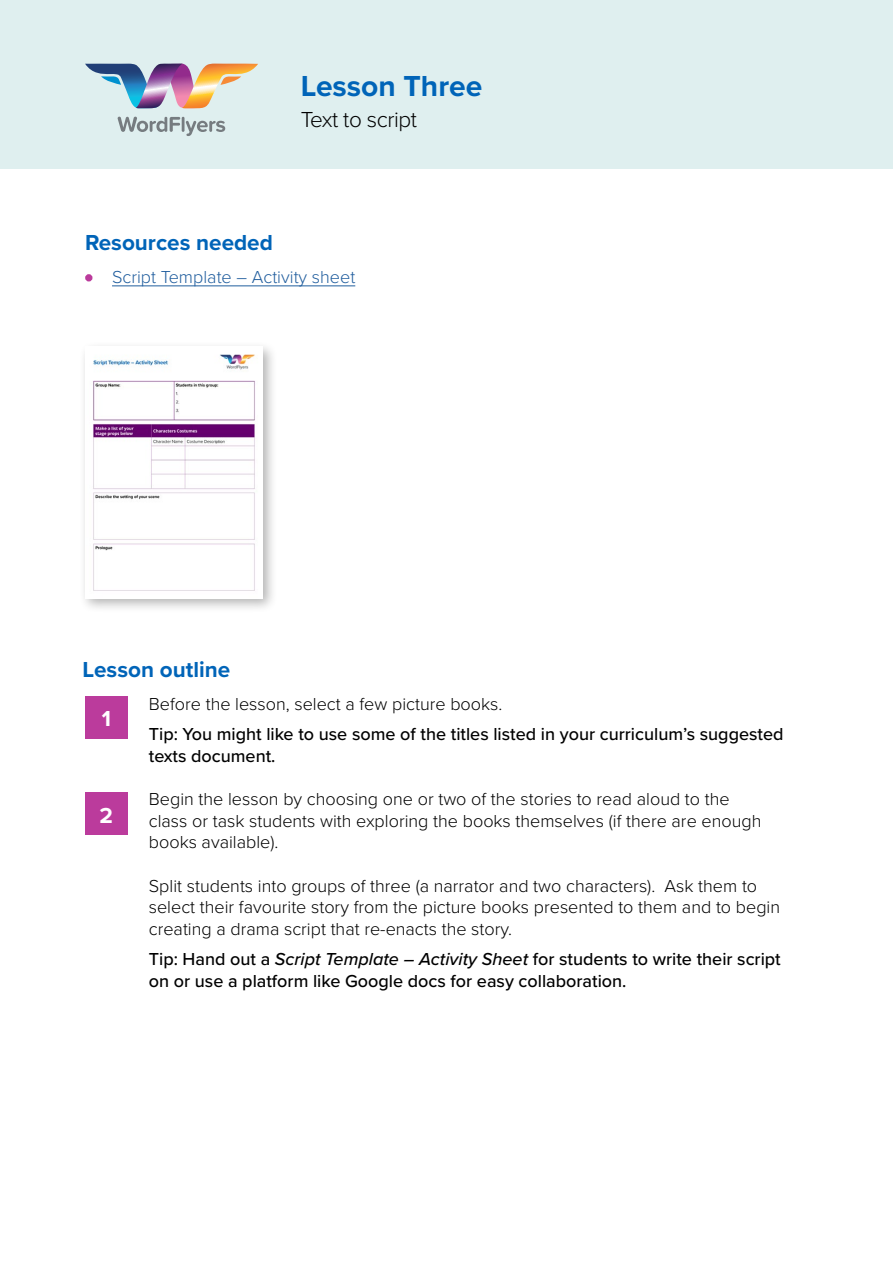
<style>
.page{position:relative;width:893px;height:1263px;background:#fff}
.page>*{position:absolute;margin:0;border:0;box-sizing:border-box;transform-origin:0 0}
.t1{font:700 30px "Proxima Nova";color:#0064b8}
.t2{font:700 22.5px "Proxima Nova";color:#0064b8}
.t3{font:300 22.5px "Proxima Nova";letter-spacing:-.02em;color:#000}
.t4{font:700 22.5px "Proxima Nova";color:#fff}
.t5{font:300 18px/21.6px "Proxima Nova";color:#000}
.t6{font:500 18px/21.6px "Proxima Nova";color:#000}
.t7{font:300 18px "Proxima Nova";color:#215e9e}
.s1{font-size:21px;color:#bb3b9c}
.s2{font-style:italic}
</style>
<div class="page">
<div style="left:0;top:0;width:893px;height:169px;background:#dfefef"></div>
<hr style="left:112px;top:285px;width:243px;height:1px;background:#215e9e">
<div style="left:85px;top:696px;width:43px;height:43px;background:#bb3b9c"></div>
<div style="left:85px;top:792px;width:43px;height:43px;background:#bb3b9c"></div>
<img style="left:85px;top:64px;width:173px;height:45px">
<svg style="left:118px;top:117px;width:62px;height:15px"></svg>
<hr style="left:182px;top:117px;width:3px;height:15px;background:#767c80">
<svg style="left:186px;top:121px;width:39px;height:15px"></svg>
<div style="left:79px;top:341px;width:199px;height:272px;background:#000;opacity:.3"></div>
<img style="left:85px;top:347px;width:178px;height:251px">
<h1 class="t1" style="left:301px;top:64px;width:183px">Lesson Three</h1>
<p class="t3" style="left:301px;top:103px;width:118px">Text to script</p>
<p class="t2" style="left:85px;top:225px;width:189px">Resources needed</p>
<p class="t7" style="left:85px;top:263px;width:272px"><span class="s1">•</span> Script Template – Activity sheet</p>
<p class="t2" style="left:83px;top:653px;width:149px">Lesson outline</p>
<p class="t5" style="left:149px;top:692px;width:355px">Before the lesson, select a few picture books.</p>
<p class="t6" style="left:149px;top:723px;width:636px">Tip: You might like to use some of the titles listed in your curriculum’s suggested texts document.</p>
<p class="t5" style="left:149px;top:787px;width:614px">Begin the lesson by choosing one or two of the stories to read aloud to the class or task students with exploring the books themselves (if there are enough books available).</p>
<p class="t5" style="left:149px;top:874px;width:633px">Split students into groups of three (a narrator and two characters). Ask them to select their favourite story from the picture books presented to them and to begin creating a drama script that re-enacts the story.</p>
<p class="t6" style="left:149px;top:947px;width:633px">Tip: Hand out a <span class="s2">Script Template – Activity Sheet</span> for students to write their script on or use a platform like Google docs for easy collaboration.</p>
<p class="t4" style="left:102px;top:702px;width:11px">1</p>
<p class="t4" style="left:100px;top:798px;width:15px">2</p>
</div>
